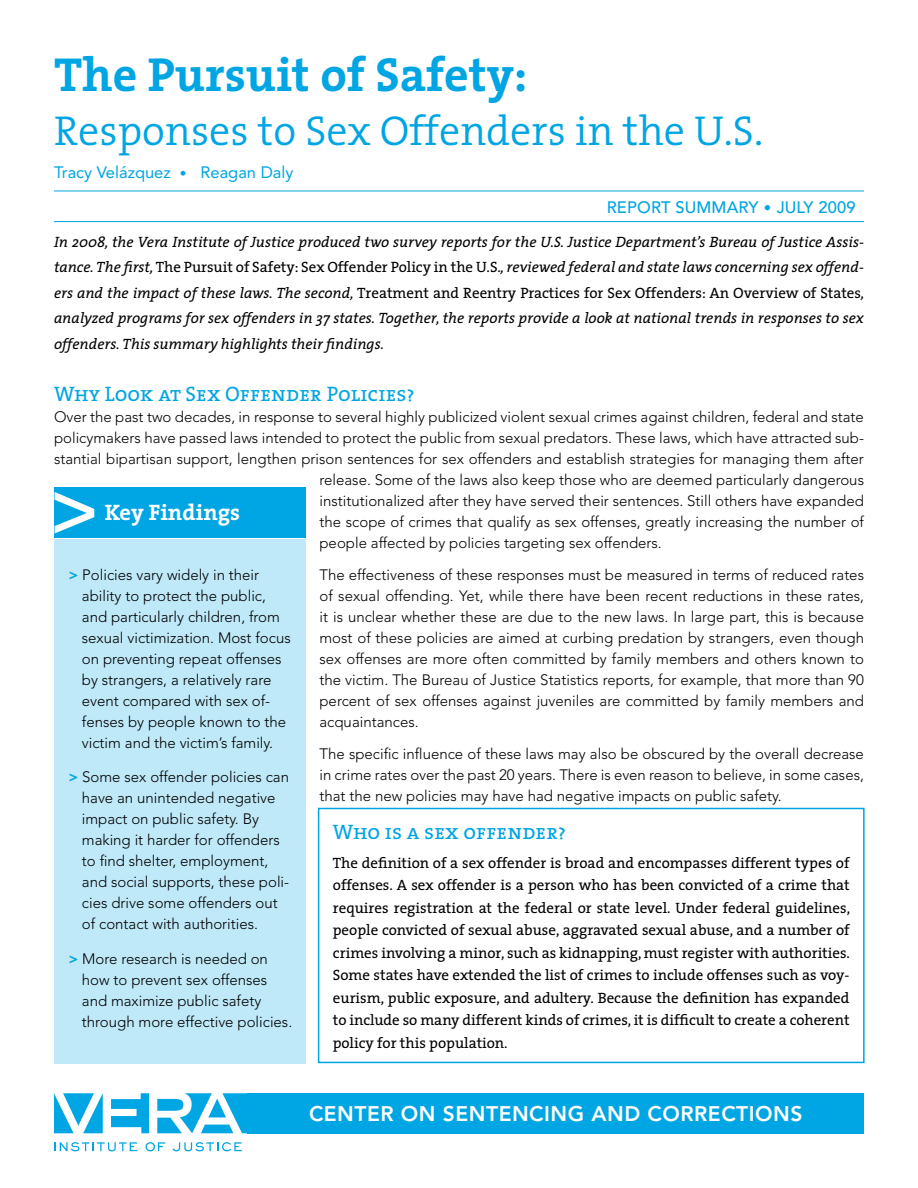
<style>
.page{position:relative;width:918px;height:1188px;background:#fff}
.page>*{position:absolute;margin:0;border:0;box-sizing:border-box;transform-origin:0 0}
.t1{font:700 48px "The Serif";color:#00a5e3}
.t2{font:300 42px "The Serif";color:#00a5e3}
.t3{font:700 22.5px "The Serif";color:#fff}
.t4{font:21px "The Serif Caps";color:#00a5e3}
.t5{font:800 21px "Avenir LT Std";letter-spacing:.025em;color:#fff}
.t6{font:16.5px "Avenir LT Std";color:#00a5e3}
.t7{font:500 16.5px "Avenir";letter-spacing:.01em;color:#00a5e3}
.t8{font:300 15px/21px "Avenir LT Std";color:#000}
.t9{font:15px/22.5px "The Serif";color:#000;text-align:justify}
.t10{font:italic 15px/25.5px "The Serif";color:#000;text-align:justify}
.s1{font-size:13.5px}
.s2{font-size:15px}
.s3{font-style:normal}
.s4{font-weight:800;color:#00a5e3}
</style>
<div class="page">
<svg style="left:111px;top:1093px;width:38px;height:40px"></svg>
<svg style="left:54px;top:1093px;width:49px;height:40px"></svg>
<svg style="left:157px;top:1093px;width:90px;height:40px"></svg>
<svg style="left:54px;top:1142px;width:83px;height:9px"></svg>
<svg style="left:146px;top:1142px;width:19px;height:9px"></svg>
<svg style="left:173px;top:1142px;width:69px;height:9px"></svg>
<div style="left:247px;top:1093px;width:617px;height:40px;background:#00a5e3"></div>
<hr style="left:54px;top:191px;width:810px;height:1px;background:#00a5e3">
<hr style="left:54px;top:221px;width:810px;height:1px;background:#00a5e3">
<div style="left:55px;top:539px;width:251px;height:524px;background:#bfe9f8"></div>
<div style="left:55px;top:487px;width:251px;height:51px;background:#00a5e3"></div>
<svg style="left:55px;top:492px;width:39px;height:41px"></svg>
<div style="left:318px;top:808px;width:547px;height:255px;border:2px solid #00a5e3"></div>
<h1 class="t1" style="left:54px;top:44px;width:475px">The Pursuit of Safety:</h1>
<h2 class="t2" style="left:54px;top:104px;width:711px">Responses to Sex Offenders in the U.S.</h2>
<p class="t6" style="left:54px;top:162px;width:241px">Tracy Velázquez <span class="s1">•</span> Reagan Daly</p>
<p class="t7" style="left:607px;top:198px;width:251px">REPORT SUMMARY <span class="s2">•</span> JULY 2009</p>
<p class="t10" style="left:54px;top:229px;width:812px">In 2008, the Vera Institute of Justice produced two survey reports for the U.S. Justice Department’s Bureau of Justice Assis&shy;tance. The first, <span class="s3">The Pursuit of Safety: Sex Offender Policy in the U.S.</span>, reviewed federal and state laws concerning sex offend&shy;ers and the impact of these laws. The second, <span class="s3">Treatment and Reentry Practices for Sex Offenders: An Overview of States</span>, analyzed programs for sex offenders in 37 states. Together, the reports provide a look at national trends in responses to sex offenders. This summary highlights their findings.</p>
<h3 class="t4" style="left:54px;top:381px;width:362px">Why Look at Sex Offender Policies?</h3>
<p class="t8" style="left:54px;top:407px;width:811px">Over the past two decades, in response to several highly publicized violent sexual crimes against children, federal and state</p>
<p class="t8" style="left:54px;top:428px;width:812px">policymakers have passed laws intended to protect the public from sexual predators. These laws, which have attracted sub-</p>
<p class="t8" style="left:54px;top:449px;width:811px">stantial bipartisan support, lengthen prison sentences for sex offenders and establish strategies for managing them after</p>
<p class="t8" style="left:320px;top:470px;width:546px">release. Some of the laws also keep those who are deemed particularly dangerous</p>
<p class="t8" style="left:320px;top:491px;width:546px">institutionalized after they have served their sentences. Still others have expanded</p>
<p class="t8" style="left:320px;top:512px;width:546px">the scope of crimes that qualify as sex offenses, greatly increasing the number of</p>
<p class="t8" style="left:320px;top:533px;width:344px">people affected by policies targeting sex offenders.</p>
<p class="t8" style="left:320px;top:564px;width:546px;text-align:justify">The effectiveness of these responses must be measured in terms of reduced rates of sexual offending. Yet, while there have been recent reductions in these rates, it is unclear whether these are due to the new laws. In large part, this is because most of these policies are aimed at curbing predation by strangers, even though sex offenses are more often committed by family members and others known to the victim. The Bureau of Justice Statistics reports, for example, that more than 90 percent of sex offenses against juveniles are committed by family members and acquaintances.</p>
<p class="t8" style="left:320px;top:743px;width:546px;text-align:justify">The specific influence of these laws may also be obscured by the overall decrease in crime rates over the past 20 years. There is even reason to believe, in some cases, that the new policies may have had negative impacts on public safety.</p>
<h3 class="t3" style="left:105px;top:498px;width:137px">Key Findings</h3>
<p class="t8" style="left:82px;top:564px;width:210px;text-indent:-14px"><span class="s4">&gt;</span> Policies vary widely in their ability to protect the public, and particularly children, from sexual victimization. Most focus on preventing repeat offenses by strangers, a relatively rare event compared with sex of&shy;fenses by people known to the victim and the victim’s family.</p>
<p class="t8" style="left:82px;top:767px;width:209px;text-indent:-14px"><span class="s4">&gt;</span> Some sex offender policies can have an unintended negative impact on public safety. By making it harder for offenders to find shelter, employment, and social supports, these poli&shy;cies drive some offenders out of contact with authorities.</p>
<p class="t8" style="left:82px;top:948px;width:212px;text-indent:-14px"><span class="s4">&gt;</span> More research is needed on how to prevent sex offenses and maximize public safety through more effective policies.</p>
<h3 class="t4" style="left:333px;top:818px;width:235px">Who is a sex offender?</h3>
<p class="t9" style="left:333px;top:852px;width:519px">The definition of a sex offender is broad and encompasses different types of offenses. A sex offender is a person who has been convicted of a crime that requires registration at the federal or state level. Under federal guidelines, people convicted of sexual abuse, aggravated sexual abuse, and a number of crimes involving a minor, such as kidnapping, must register with authorities.<br>Some states have extended the list of crimes to include offenses such as voy&shy;eurism, public exposure, and adultery. Because the definition has expanded to include so many different kinds of crimes, it is difficult to create a coherent policy for this population.</p>
<h3 class="t5" style="left:309px;top:1102px;width:492px">CENTER ON SENTENCING AND CORRECTIONS</h3>
</div>
